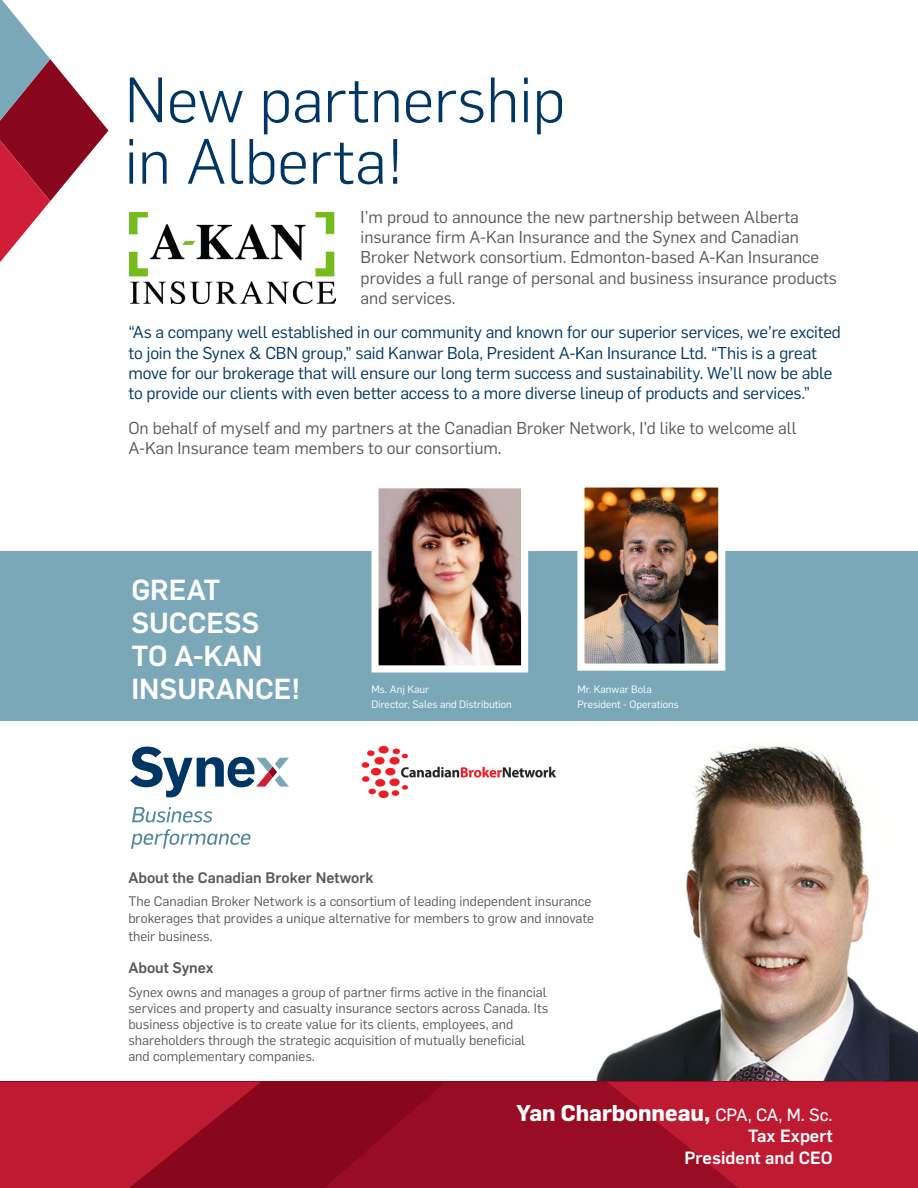
<style>
.page{position:relative;width:918px;height:1188px;background:#fff}
.page>*{position:absolute;margin:0;border:0;box-sizing:border-box;transform-origin:0 0}
.t1{font:300 62.7px/61.5px "Flama";color:#003663}
.t2{font:500 28.5px/33px "Flama";color:#fff}
.t3{font:700 22.35px "Flama";color:#fff}
.t4{font:500 17.4px "Flama";color:#fff}
.t5{font:16.8px/20.2px "Flama";color:#57585a}
.t6{font:16.8px/20.2px "Flama";letter-spacing:-.01em;color:#003663}
.t7{font:500 15px "Flama";color:#57585a}
.t8{font:13.5px/16.2px "Flama";color:#57585a}
.t9{font:10.5px "Flama";color:#fff}
.s1{font-family:"Flama Basic";font-weight:400;font-size:17.4px}
</style>
<div class="page">
<img style="left:541px;top:746px;width:377px;height:336px">
<div style="left:0;top:1082px;width:918px;height:106px;background:#88071c"></div>
<svg style="left:325px;top:1082px;width:282px;height:106px;fill:#990d24"></svg>
<svg style="left:607px;top:1082px;width:311px;height:106px;background:#b6182f"></svg>
<svg style="left:0;top:1082px;width:261px;height:106px"></svg>
<div style="left:0;top:551px;width:918px;height:170px;background:#7ba8b9"></div>
<svg style="left:130px;top:747px;width:159px;height:50px"></svg>
<svg style="left:132px;top:807px;width:80px;height:16px"></svg>
<svg style="left:131px;top:829px;width:119px;height:20px"></svg>
<img style="left:361px;top:745px;width:203px;height:59px">
<svg style="left:0;top:0;width:108px;height:262px"></svg>
<img style="left:130px;top:213px;width:205px;height:91px">
<img style="left:379px;top:489px;width:141px;height:175px">
<div style="left:371px;top:481px;width:157px;height:191px;border:7px solid #fff"></div>
<img style="left:585px;top:488px;width:132px;height:175px">
<div style="left:577px;top:480px;width:148px;height:191px;border:7px solid #fff"></div>
<p class="t1" style="left:125px;top:66px;width:442px">New partnership in Alberta!</p>
<p class="t5" style="left:361px;top:206px;width:478px">I’m proud to announce the new partnership between Alberta insurance firm A-Kan Insurance and the Synex and Canadian Broker Network consortium. Edmonton-based A-Kan Insurance provides a full range of personal and business insurance products and services.</p>
<p class="t6" style="left:128px;top:321px;width:714px">“As a company well established in our community and known for our superior services, we’re excited to join the Synex &amp; CBN group,” said Kanwar Bola, President A-Kan Insurance Ltd. “This is a great move for our brokerage that will ensure our long term success and sustainability. We’ll now be able to provide our clients with even better access to a more diverse lineup of products and services.”</p>
<p class="t5" style="left:128px;top:416px;width:670px">On behalf of myself and my partners at the Canadian Broker Network, I’d like to welcome all<br>A-Kan Insurance team members to our consortium.</p>
<p class="t2" style="left:131px;top:571px;width:170px">GREAT<br>SUCCESS<br>TO A-KAN<br>INSURANCE!</p>
<p class="t9" style="left:371px;top:682px;width:59px">Ms. Anj Kaur</p>
<p class="t9" style="left:371px;top:697px;width:142px">Director, Sales and Distribution</p>
<p class="t9" style="left:577px;top:682px;width:76px">Mr. Kanwar Bola</p>
<p class="t9" style="left:577px;top:697px;width:103px">President - Operations</p>
<p class="t7" style="left:128px;top:867px;width:247px">About the Canadian Broker Network</p>
<p class="t8" style="left:128px;top:893px;width:467px">The Canadian Broker Network is a consortium of leading independent insurance brokerages that provides a unique alternative for members to grow and innovate</p>
<p class="t8" style="left:128px;top:927px;width:86px">their business.</p>
<p class="t7" style="left:128px;top:957px;width:87px">About Synex</p>
<p class="t8" style="left:128px;top:983px;width:421px">Synex owns and manages a group of partner firms active in the financial services and property and casualty insurance sectors across Canada. Its business objective is to create value for its clients, employees, and shareholders through the strategic acquisition of mutually beneficial and complementary companies.</p>
<p class="t3" style="left:517px;top:1096px;width:318px">Yan Charbonneau, <span class="s1">CPA, CA, M. Sc.</span></p>
<p class="t4" style="left:748px;top:1123px;width:86px">Tax Expert</p>
<p class="t4" style="left:685px;top:1145px;width:150px">President and CEO</p>
</div>
